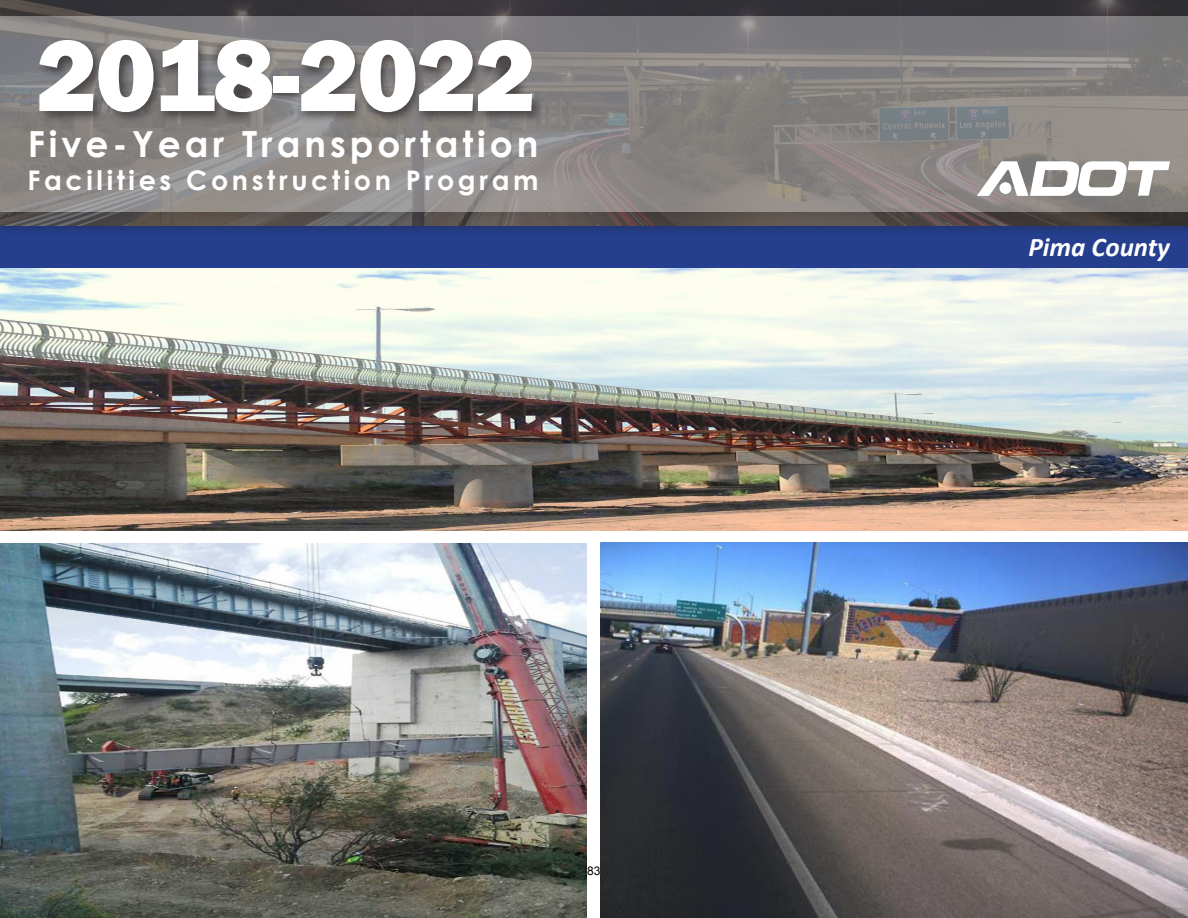
<style>
.page{position:relative;width:1188px;height:918px;background:#fff}
.page>*{position:absolute;margin:0;border:0;box-sizing:border-box;transform-origin:0 0}
.t1{font:800 105px "Franklin Gothic";letter-spacing:-.025em;color:#fff}
.t2{font:700 36px "Century Gothic";letter-spacing:.11em;color:#fff}
.t3{font:700 27px "Century Gothic";letter-spacing:.135em;color:#fff}
.t4{font:italic 700 27px "Calibri";color:#fff}
.t5{font:12px "Arial";color:#000}
</style>
<div class="page">
<div style="left:0;top:226px;width:1188px;height:42px;background:#253f8e"></div>
<img style="left:1px;top:268px;width:1187px;height:263px">
<img style="left:0;top:543px;width:586px;height:375px">
<img style="left:601px;top:543px;width:587px;height:375px">
<div style="left:0;top:0;width:1188px;height:238px;background:#231f20;opacity:.4"></div>
<svg style="left:0;top:0;width:1188px;height:226px;background:#3c393c"></svg>
<div style="left:0;top:11px;width:1188px;height:212px;background:#231f20;opacity:.4"></div>
<svg style="left:0;top:16px;width:1188px;height:196px;background:#888584"></svg>
<div style="left:37px;top:37px;width:508px;height:88px;background:#231f20;opacity:.6"></div>
<svg style="left:977px;top:161px;width:193px;height:35px"></svg>
<h1 class="t1" style="left:36px;top:8px;width:502px">2018-2022</h1>
<h2 class="t2" style="left:28px;top:117px;width:512px">Five-Year Transportation</h2>
<p class="t3" style="left:27px;top:159px;width:513px">Facilities Construction Program</p>
<p class="t5" style="left:587px;top:863px;width:15px">83</p>
<p class="t4" style="left:1028px;top:230px;width:143px">Pima County</p>
</div>
